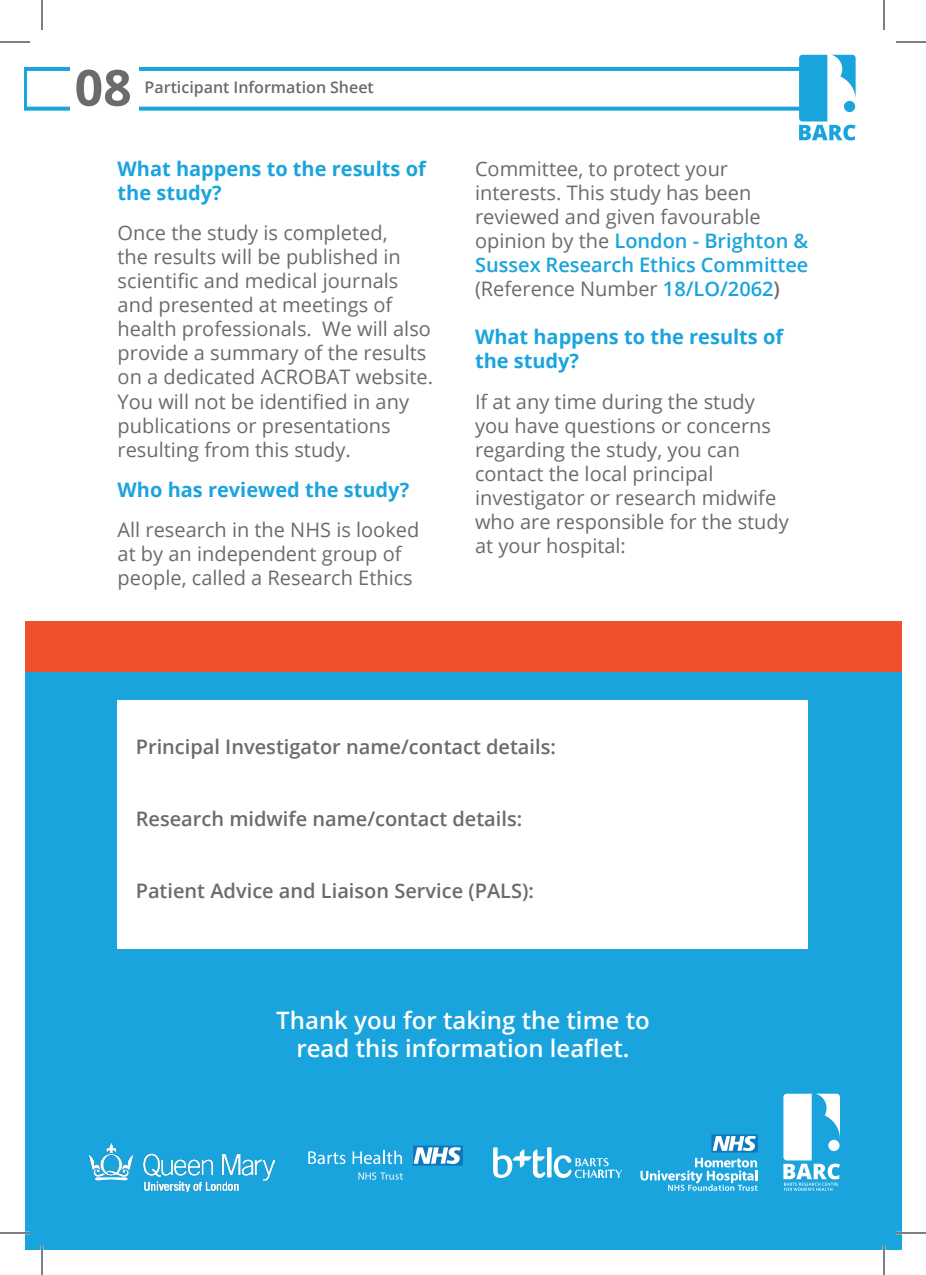
<style>
.page{position:relative;width:926px;height:1275px;background:#fff}
.page>*{position:absolute;margin:0;border:0;box-sizing:border-box;transform-origin:0 0}
.t1{font:700 50px "Open Sans";color:#6b6b6e}
.t2{font:600 24px/28.8px "Open Sans";color:#fff;text-align:center}
.t3{font:20px/24px "Open Sans";color:#6b6b6e}
.t4{font:600 20px "Open Sans";color:#6b6b6e}
.t5{font:700 20px/24px "Open Sans";color:#1aa4dd}
.t6{font:600 16px "Open Sans";color:#6b6b6e}
.s1{font-weight:600;color:#1aa4dd}
.s2{font-weight:600}
</style>
<div class="page">
<svg style="left:25px;top:55px;width:831px;height:85px"></svg>
<div style="left:25px;top:621px;width:876px;height:340px;background:#f0512c"></div>
<div style="left:25px;top:672px;width:876px;height:578px;background:#1aa4dd"></div>
<svg style="left:308px;top:1151px;width:37px;height:13px"></svg>
<svg style="left:353px;top:1150px;width:49px;height:14px"></svg>
<svg style="left:358px;top:1172px;width:45px;height:7px"></svg>
<svg style="left:412px;top:1145px;width:51px;height:20px"></svg>
<svg style="left:493px;top:1147px;width:129px;height:31px"></svg>
<svg style="left:640px;top:1134px;width:118px;height:56px"></svg>
<svg style="left:783px;top:1093px;width:57px;height:97px"></svg>
<div style="left:118px;top:700px;width:690px;height:248px;background:#fff"></div>
<img style="left:89px;top:1143px;width:186px;height:48px">
<hr style="left:0;top:1231px;width:30px;height:3px;background:#fff">
<hr style="left:896px;top:1231px;width:30px;height:3px;background:#fff">
<hr style="left:41px;top:1245px;width:2px;height:30px;background:#fff">
<hr style="left:883px;top:1245px;width:2px;height:30px;background:#fff">
<hr style="left:0;top:42px;width:30px;height:1px;background:#000">
<hr style="left:896px;top:42px;width:30px;height:1px;background:#000">
<hr style="left:0;top:1232px;width:30px;height:1px;background:#000">
<hr style="left:896px;top:1232px;width:30px;height:1px;background:#000">
<hr style="left:42px;top:0;width:1px;height:30px;background:#000">
<hr style="left:42px;top:1245px;width:1px;height:30px;background:#000">
<hr style="left:884px;top:0;width:1px;height:30px;background:#000">
<hr style="left:884px;top:1245px;width:1px;height:30px;background:#000">
<h1 class="t1" style="left:75px;top:52px;width:59px">08</h1>
<p class="t6" style="left:145px;top:76px;width:231px">Participant Information Sheet</p>
<p class="t5" style="left:118px;top:157px;width:310px">What happens to the results of the study?</p>
<p class="t3" style="left:118px;top:221px;width:317px">Once the study is completed,<br>the results will be published in scientific and medical journals and presented at meetings of health professionals. We will also provide a summary of the results on a dedicated ACROBAT website.<br>You will not be identified in any publications or presentations resulting from this study.</p>
<p class="t5" style="left:118px;top:477px;width:293px">Who has reviewed the study?</p>
<p class="t3" style="left:118px;top:517px;width:303px">All research in the NHS is looked at by an independent group of people, called a Research Ethics</p>
<p class="t3" style="left:475px;top:157px;width:335px">Committee, to protect your interests. This study has been reviewed and given favourable opinion by the <span class="s1">London - Brighton &amp;<br>Sussex Research Ethics Committee </span>(Reference Number <span class="s1">18/LO/2062</span><span class="s2">)</span></p>
<p class="t5" style="left:475px;top:325px;width:310px">What happens to the results of the study?</p>
<p class="t3" style="left:475px;top:389px;width:315px">If at any time during the study you have questions or concerns regarding the study, you can contact the local principal investigator or research midwife who are responsible for the study at your hospital:</p>
<p class="t4" style="left:136px;top:732px;width:422px">Principal Investigator name/contact details:</p>
<p class="t4" style="left:136px;top:804px;width:388px">Research midwife name/contact details:</p>
<p class="t4" style="left:136px;top:876px;width:400px">Patient Advice and Liaison Service (PALS):</p>
<p class="t2" style="left:276px;top:1005px;width:375px">Thank you for taking the time to read this information leaflet.</p>
</div>
